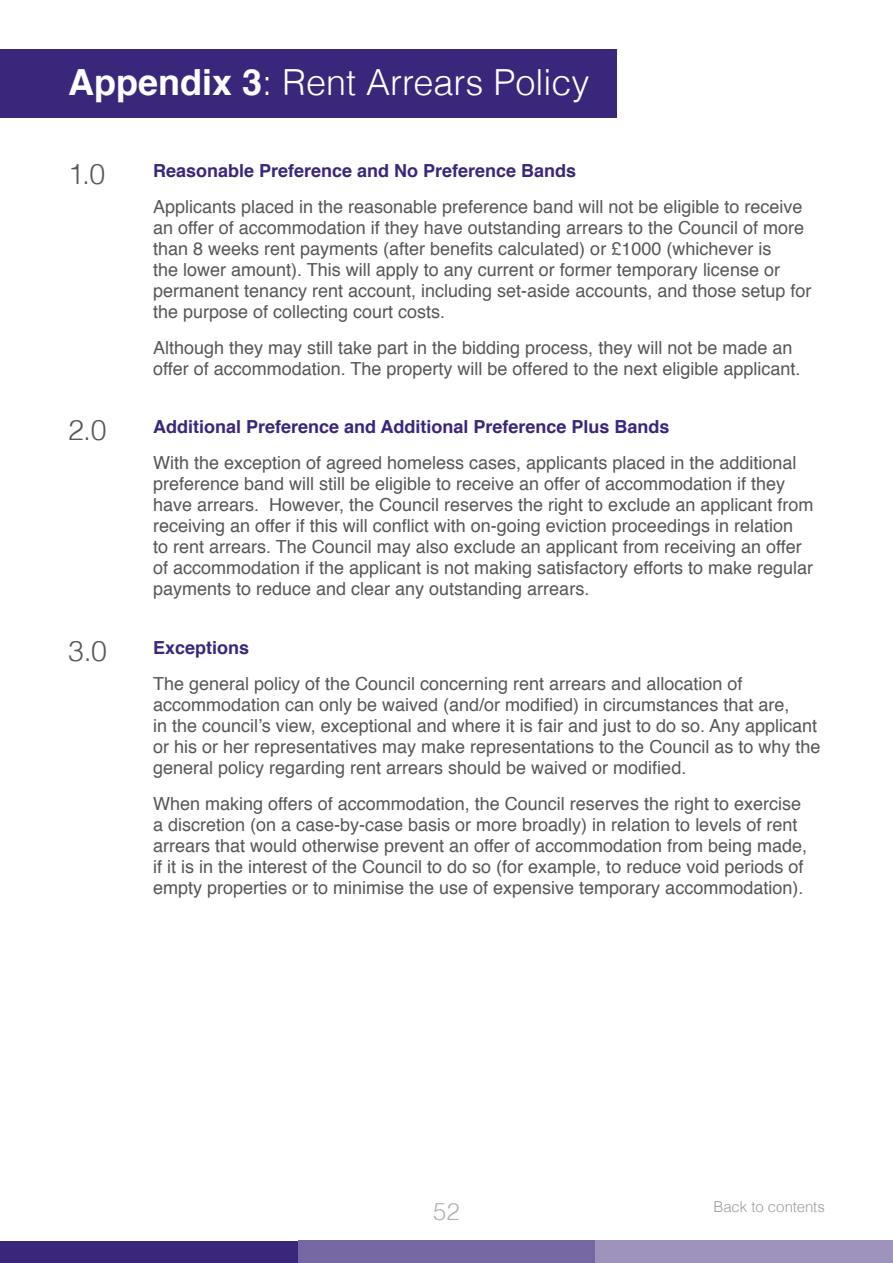
<style>
.page{position:relative;width:893px;height:1263px;background:#fff}
.page>*{position:absolute;margin:0;border:0;box-sizing:border-box;transform-origin:0 0}
.t1{font:300 36px "Helvetica";color:#fff}
.t2{font:300 28.5px "Helvetica";color:#575756}
.t3{font:300 24px "Helvetica";color:#b3b2b2}
.t4{font:18px/21px "Helvetica";color:#575756}
.t5{font:700 18px "Helvetica";color:#3a277b}
.t6{font:300 15px "Helvetica";letter-spacing:-.005em;color:#9d9d9c}
.s1{font-weight:700}
</style>
<div class="page">
<div style="left:0;top:1241px;width:298px;height:22px;background:#3a277b"></div>
<div style="left:298px;top:1241px;width:297px;height:22px;background:#7568a2"></div>
<div style="left:595px;top:1241px;width:298px;height:22px;background:#9d93bd"></div>
<div style="left:0;top:49px;width:617px;height:69px;background:#3a277b"></div>
<p class="t1" style="left:68px;top:53px;width:523px"><span class="s1">Appendix 3</span>: Rent Arrears Policy</p>
<p class="t2" style="left:68px;top:151px;width:39px">1.0</p>
<p class="t5" style="left:153px;top:156px;width:425px">Reasonable Preference and No Preference Bands</p>
<p class="t4" style="left:153px;top:197px;width:660px">Applicants placed in the reasonable preference band will not be eligible to receive an offer of accommodation if they have outstanding arrears to the Council of more than 8 weeks rent payments (after benefits calculated) or £1000 (whichever is<br>the lower amount). This will apply to any current or former temporary license or permanent tenancy rent account, including set-aside accounts, and those setup for the purpose of collecting court costs.</p>
<p class="t4" style="left:153px;top:338px;width:649px">Although they may still take part in the bidding process, they will not be made an offer of accommodation. The property will be offered to the next eligible applicant.</p>
<p class="t2" style="left:68px;top:407px;width:40px">2.0</p>
<p class="t5" style="left:153px;top:413px;width:518px">Additional Preference and Additional Preference Plus Bands</p>
<p class="t4" style="left:153px;top:453px;width:662px">With the exception of agreed homeless cases, applicants placed in the additional preference band will still be eligible to receive an offer of accommodation if they have arrears. However, the Council reserves the right to exclude an applicant from receiving an offer if this will conflict with on-going eviction proceedings in relation<br>to rent arrears. The Council may also exclude an applicant from receiving an offer of accommodation if the applicant is not making satisfactory efforts to make regular payments to reduce and clear any outstanding arrears.</p>
<p class="t2" style="left:68px;top:628px;width:40px">3.0</p>
<p class="t5" style="left:153px;top:633px;width:98px">Exceptions</p>
<p class="t4" style="left:153px;top:673px;width:669px">The general policy of the Council concerning rent arrears and allocation of accommodation can only be waived (and/or modified) in circumstances that are,<br>in the council’s view, exceptional and where it is fair and just to do so. Any applicant or his or her representatives may make representations to the Council as to why the general policy regarding rent arrears should be waived or modified.</p>
<p class="t4" style="left:153px;top:793px;width:655px">When making offers of accommodation, the Council reserves the right to exercise a discretion (on a case-by-case basis or more broadly) in relation to levels of rent arrears that would otherwise prevent an offer of accommodation from being made, if it is in the interest of the Council to do so (for example, to reduce void periods of empty properties or to minimise the use of expensive temporary accommodation).</p>
<h3 class="t3" style="left:433px;top:1193px;width:28px">52</h3>
<p class="t6" style="left:713px;top:1194px;width:113px">Back to contents</p>
</div>
